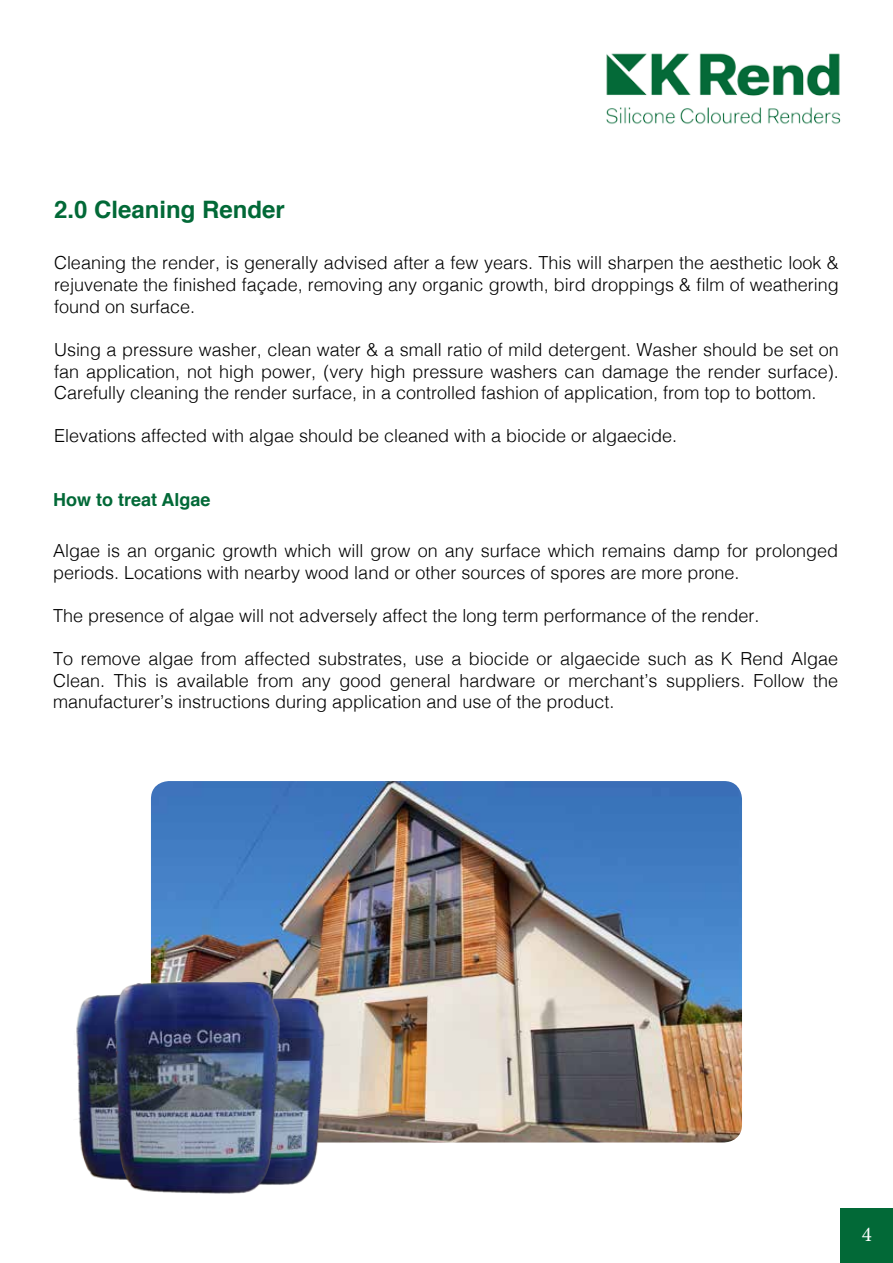
<style>
.page{position:relative;width:893px;height:1263px;background:#fff}
.page>*{position:absolute;margin:0;border:0;box-sizing:border-box;transform-origin:0 0}
.t1{font:700 24px "Helvetica";color:#026937}
.t2{font:21px "Minion Pro";color:#fff}
.t3{font:300 18px/21.6px "Helvetica";color:#000;text-align:justify}
.t4{font:700 18px "Helvetica";color:#026937}
</style>
<div class="page">
<img style="left:606px;top:53px;width:235px;height:71px">
<img style="left:151px;top:781px;width:591px;height:361px">
<img style="left:74px;top:995px;width:36px;height:185px">
<img style="left:282px;top:986px;width:58px;height:199px">
<img style="left:110px;top:971px;width:172px;height:223px">
<div style="left:840px;top:1209px;width:53px;height:54px;background:#026937"></div>
<h1 class="t1" style="left:54px;top:190px;width:232px">2.0 Cleaning Render</h1>
<p class="t3" style="left:54px;top:251px;width:786px">Cleaning the render, is generally advised after a few years. This will sharpen the aesthetic look &amp; rejuvenate the finished façade, removing any organic growth, bird droppings &amp; film of weathering found on surface.</p>
<p class="t3" style="left:54px;top:337px;width:786px">Using a pressure washer, clean water &amp; a small ratio of mild detergent. Washer should be set on fan application, not high power, (very high pressure washers can damage the render surface).<br>Carefully cleaning the render surface, in a controlled fashion of application, from top to bottom.</p>
<p class="t3" style="left:54px;top:424px;width:625px">Elevations affected with algae should be cleaned with a biocide or algaecide.</p>
<p class="t4" style="left:53px;top:485px;width:159px">How to treat Algae</p>
<p class="t3" style="left:53px;top:539px;width:786px">Algae is an organic growth which will grow on any surface which remains damp for prolonged periods. Locations with nearby wood land or other sources of spores are more prone.</p>
<p class="t3" style="left:53px;top:604px;width:708px">The presence of algae will not adversely affect the long term performance of the render.</p>
<p class="t3" style="left:53px;top:647px;width:786px">To remove algae from affected substrates, use a biocide or algaecide such as K Rend Algae Clean. This is available from any good general hardware or merchant’s suppliers. Follow the manufacturer’s instructions during application and use of the product.</p>
<p class="t2" style="left:862px;top:1220px;width:12px">4</p>
</div>
